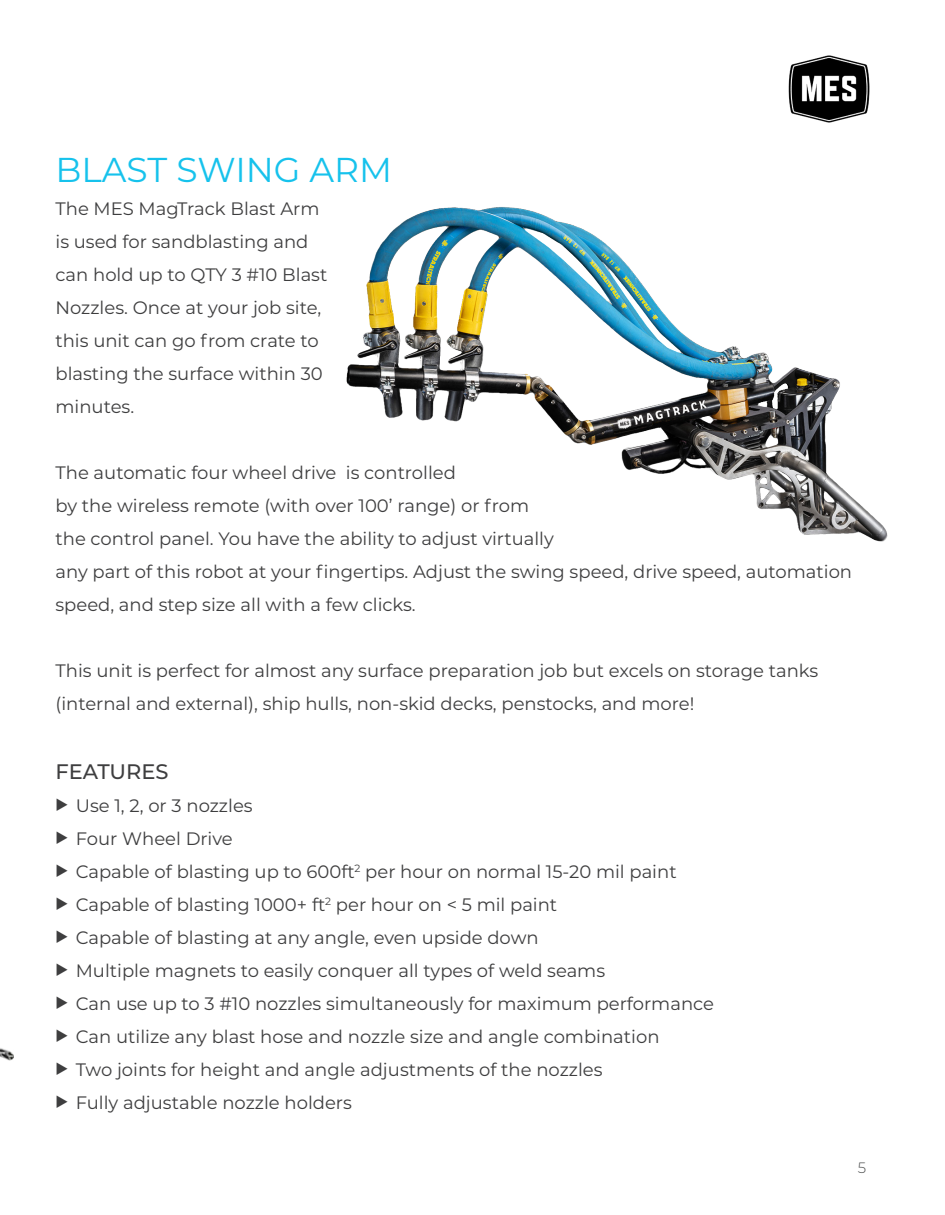
<style>
.page{position:relative;width:945px;height:1215px;background:#fff}
.page>*{position:absolute;margin:0;border:0;box-sizing:border-box;transform-origin:0 0}
.t1{font:34.5px "Montserrat";color:#16c2ec}
.t2{font:500 21px "Montserrat";color:#3e3e3f}
.t3{font:18px/33px "Montserrat";color:#3e3e3f}
.t4{font:300 15px "Montserrat";color:#4d4f4f}
</style>
<div class="page">
<img style="left:788px;top:55px;width:82px;height:68px">
<img style="left:0;top:1048px;width:13px;height:13px">
<img style="left:346px;top:207px;width:542px;height:335px">
<p class="t1" style="left:56px;top:146px;width:338px">BLAST SWING ARM</p>
<p class="t3" style="left:56px;top:191px;width:273px">The MES MagTrack Blast Arm is used for sandblasting and can hold up to QTY 3 #10 Blast<br>Nozzles. Once at your job site, this unit can go from crate to blasting the surface within 30 minutes.</p>
<p class="t3" style="left:56px;top:455px;width:798px">The automatic four wheel drive is controlled<br>by the wireless remote (with over 100’ range) or from<br>the control panel. You have the ability to adjust virtually<br>any part of this robot at your fingertips. Adjust the swing speed, drive speed, automation speed, and step size all with a few clicks.</p>
<p class="t3" style="left:56px;top:653px;width:764px">This unit is perfect for almost any surface preparation job but excels on storage tanks (internal and external), ship hulls, non-skid decks, penstocks, and more!</p>
<p class="t2" style="left:56px;top:757px;width:115px">FEATURES</p>
<p class="t3" style="left:76px;top:788px;width:178px">Use 1, 2, or 3 nozzles</p>
<p class="t3" style="left:76px;top:821px;width:159px">Four Wheel Drive</p>
<p class="t3" style="left:76px;top:854px;width:602px">Capable of blasting up to 600ft<sup>2</sup> per hour on normal 15-20 mil paint</p>
<p class="t3" style="left:76px;top:887px;width:483px">Capable of blasting 1000+ ft<sup>2</sup> per hour on &lt; 5 mil paint</p>
<p class="t3" style="left:76px;top:920px;width:464px">Capable of blasting at any angle, even upside down</p>
<p class="t3" style="left:76px;top:953px;width:531px">Multiple magnets to easily conquer all types of weld seams</p>
<p class="t3" style="left:76px;top:986px;width:640px">Can use up to 3 #10 nozzles simultaneously for maximum performance</p>
<p class="t3" style="left:76px;top:1019px;width:585px">Can utilize any blast hose and nozzle size and angle combination</p>
<p class="t3" style="left:76px;top:1052px;width:528px">Two joints for height and angle adjustments of the nozzles</p>
<p class="t3" style="left:76px;top:1085px;width:278px">Fully adjustable nozzle holders</p>
<p class="t4" style="left:858px;top:1157px;width:10px">5</p>
</div>
